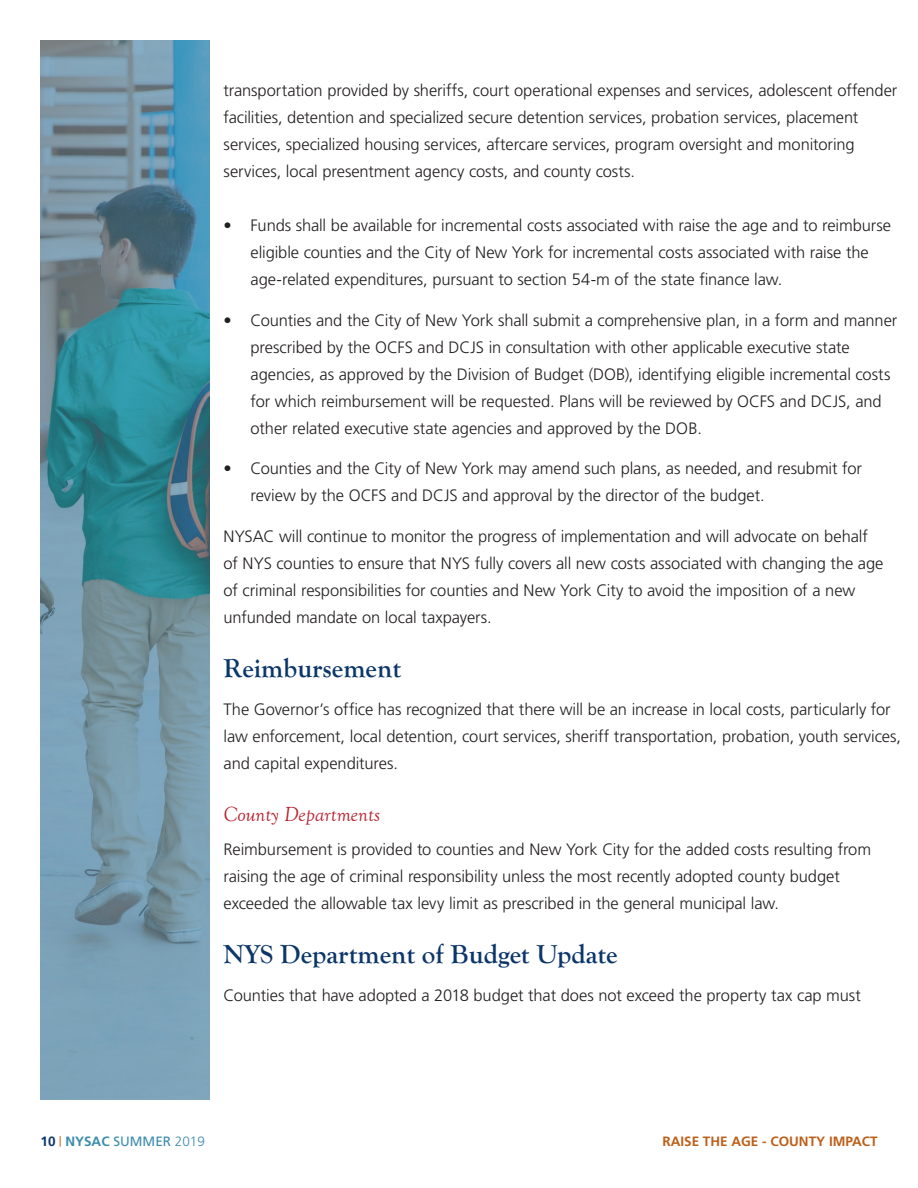
<style>
.page{position:relative;width:918px;height:1188px;background:#fff}
.page>*{position:absolute;margin:0;border:0;box-sizing:border-box;transform-origin:0 0}
.t1{font:700 27px "Goudy Old Style T";color:#0b366a}
.t2{font:italic 21px "Goudy Old Style T";color:#b9202e}
.t3{font:300 16.5px/27px "Frutiger";letter-spacing:-.005em;color:#231f20}
.t4{font:700 13.5px "Frutiger";color:#bd5f19}
.t5{font:13.5px "Frutiger";color:#3c8cad}
.s1{font-weight:700;color:#0b366a}
.s2{font-size:10.5px;color:#bd5f19}
.s3{font-weight:700}
.s4{font-weight:300}
</style>
<div class="page">
<hr style="left:40px;top:40px;width:170px;height:1px;background:#3c8cad">
<hr style="left:40px;top:1099px;width:170px;height:1px;background:#3c8cad">
<img style="left:40px;top:41px;width:170px;height:1058px">
<p class="t3" style="left:224px;top:78px;width:675px">transportation provided by sheriffs, court operational expenses and services, adolescent offender facilities, detention and specialized secure detention services, probation services, placement services, specialized housing services, aftercare services, program oversight and monitoring services, local presentment agency costs, and county costs.</p>
<p class="t3" style="left:251px;top:212px;width:642px;text-indent:-27px">• Funds shall be available for incremental costs associated with raise the age and to reimburse eligible counties and the City of New York for incremental costs associated with raise the age-related expenditures, pursuant to section 54-m of the state finance law.</p>
<p class="t3" style="left:251px;top:307px;width:648px;text-indent:-27px">• Counties and the City of New York shall submit a comprehensive plan, in a form and manner prescribed by the OCFS and DCJS in consultation with other applicable executive state agencies, as approved by the Division of Budget (DOB), identifying eligible incremental costs for which reimbursement will be requested. Plans will be reviewed by OCFS and DCJS, and other related executive state agencies and approved by the DOB.</p>
<p class="t3" style="left:251px;top:455px;width:613px;text-indent:-27px">• Counties and the City of New York may amend such plans, as needed, and resubmit for review by the OCFS and DCJS and approval by the director of the budget.</p>
<p class="t3" style="left:224px;top:523px;width:662px">NYSAC will continue to monitor the progress of implementation and will advocate on behalf of NYS counties to ensure that NYS fully covers all new costs associated with changing the age of criminal responsibilities for counties and New York City to avoid the imposition of a new unfunded mandate on local taxpayers.</p>
<h1 class="t1" style="left:224px;top:653px;width:179px">Reimbursement</h1>
<p class="t3" style="left:224px;top:696px;width:679px">The Governor’s office has recognized that there will be an increase in local costs, particularly for law enforcement, local detention, court services, sheriff transportation, probation, youth services, and capital expenditures.</p>
<p class="t2" style="left:224px;top:803px;width:158px">County Departments</p>
<p class="t3" style="left:224px;top:836px;width:649px">Reimbursement is provided to counties and New York City for the added costs resulting from raising the age of criminal responsibility unless the most recently adopted county budget exceeded the allowable tax levy limit as prescribed in the general municipal law.</p>
<h1 class="t1" style="left:224px;top:939px;width:395px">NYS Department of Budget Update</h1>
<p class="t3" style="left:224px;top:982px;width:639px">Counties that have adopted a 2018 budget that does not exceed the property tax cap must</p>
<p class="t5" style="left:40px;top:1133px;width:166px"><span class="s1">10</span> <span class="s2">|</span> <span class="s3">NYSAC</span> SUMMER <span class="s4">2019</span></p>
<p class="t4" style="left:662px;top:1133px;width:217px">RAISE THE AGE - COUNTY IMPACT</p>
</div>
